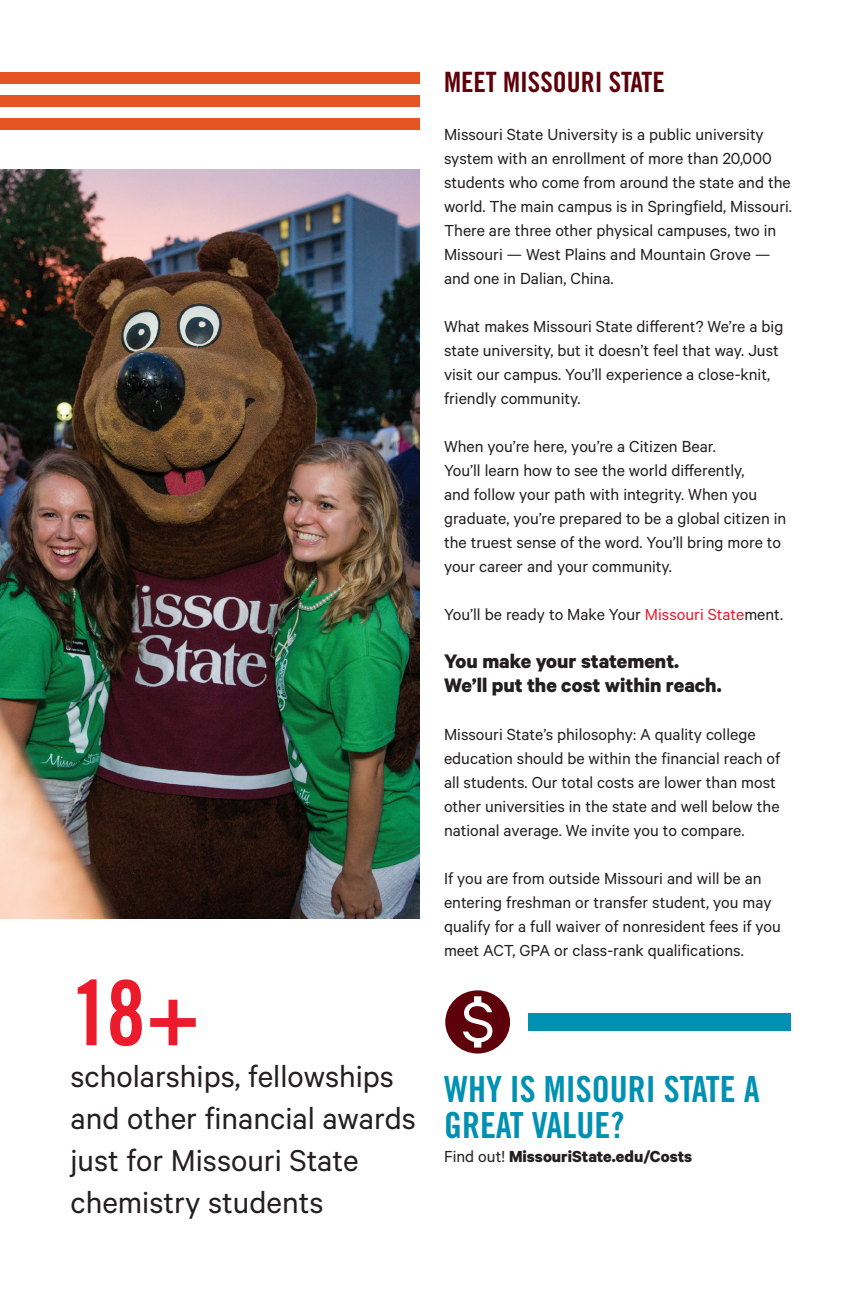
<style>
.page{position:relative;width:864px;height:1296px;background:#fff}
.page>*{position:absolute;margin:0;border:0;box-sizing:border-box;transform-origin:0 0}
.t1{font:90px "Trade Gothic LT Pro Bd Cn 20";color:#ec1b2b}
.t2{font:36px/36px "Trade Gothic LT Pro Bd Cn 20";color:#0091b2}
.t3{font:34px/42px "Calibre";color:#231f20}
.t4{font:28px "Trade Gothic LT Pro Bd Cn 20";color:#5e0009}
.t5{font:700 22px/24px "Calibre";color:#231f20}
.t6{font:18px/24px "Calibre";color:#231f20}
.t7{font:700 18px "Calibre";color:#231f20}
.s1{color:#ec1b2b}
.s2{font-weight:400}
</style>
<div class="page">
<div style="left:0;top:118px;width:420px;height:12px;background:#e75424"></div>
<div style="left:0;top:95px;width:420px;height:12px;background:#e75424"></div>
<div style="left:0;top:72px;width:420px;height:12px;background:#e75424"></div>
<img style="left:0;top:170px;width:420px;height:749px">
<div style="left:529px;top:1013px;width:262px;height:18px;background:#0091b2"></div>
<svg style="left:445px;top:990px;width:65px;height:64px"></svg>
<p class="t4" style="left:444px;top:65px;width:222px">MEET MISSOURI STATE</p>
<p class="t6" style="left:444px;top:122px;width:350px">Missouri State University is a public university system with an enrollment of more than 20,000 students who come from around the state and the world. The main campus is in Springfield, Missouri.<br>There are three other physical campuses, two in Missouri — West Plains and Mountain Grove — and one in Dalian, China.</p>
<p class="t6" style="left:444px;top:314px;width:341px">What makes Missouri State different? We’re a big state university, but it doesn’t feel that way. Just visit our campus. You’ll experience a close-knit, friendly community.</p>
<p class="t6" style="left:444px;top:434px;width:344px">When you’re here, you’re a Citizen Bear.<br>You’ll learn how to see the world differently,<br>and follow your path with integrity. When you graduate, you’re prepared to be a global citizen in the truest sense of the word. You’ll bring more to your career and your community.</p>
<p class="t6" style="left:444px;top:602px;width:341px">You’ll be ready to Make Your <span class="s1">Missouri State</span>ment.</p>
<p class="t5" style="left:444px;top:649px;width:279px">You make your statement.<br>We’ll put the cost within reach.</p>
<p class="t6" style="left:444px;top:722px;width:338px">Missouri State’s philosophy: A quality college education should be within the financial reach of all students. Our total costs are lower than most other universities in the state and well below the national average. We invite you to compare.</p>
<p class="t6" style="left:444px;top:866px;width:339px">If you are from outside Missouri and will be an entering freshman or transfer student, you may qualify for a full waiver of nonresident fees if you meet ACT, GPA or class-rank qualifications.</p>
<p class="t1" style="left:71px;top:958px;width:131px">18+</p>
<p class="t3" style="left:71px;top:1054px;width:347px">scholarships, fellowships and other financial awards just for Missouri State chemistry students</p>
<p class="t2" style="left:444px;top:1071px;width:317px">WHY IS MISOURI STATE A<br>GREAT VALUE?</p>
<p class="t7" style="left:444px;top:1145px;width:250px"><span class="s2">Find out!</span> MissouriState.edu/Costs</p>
</div>
